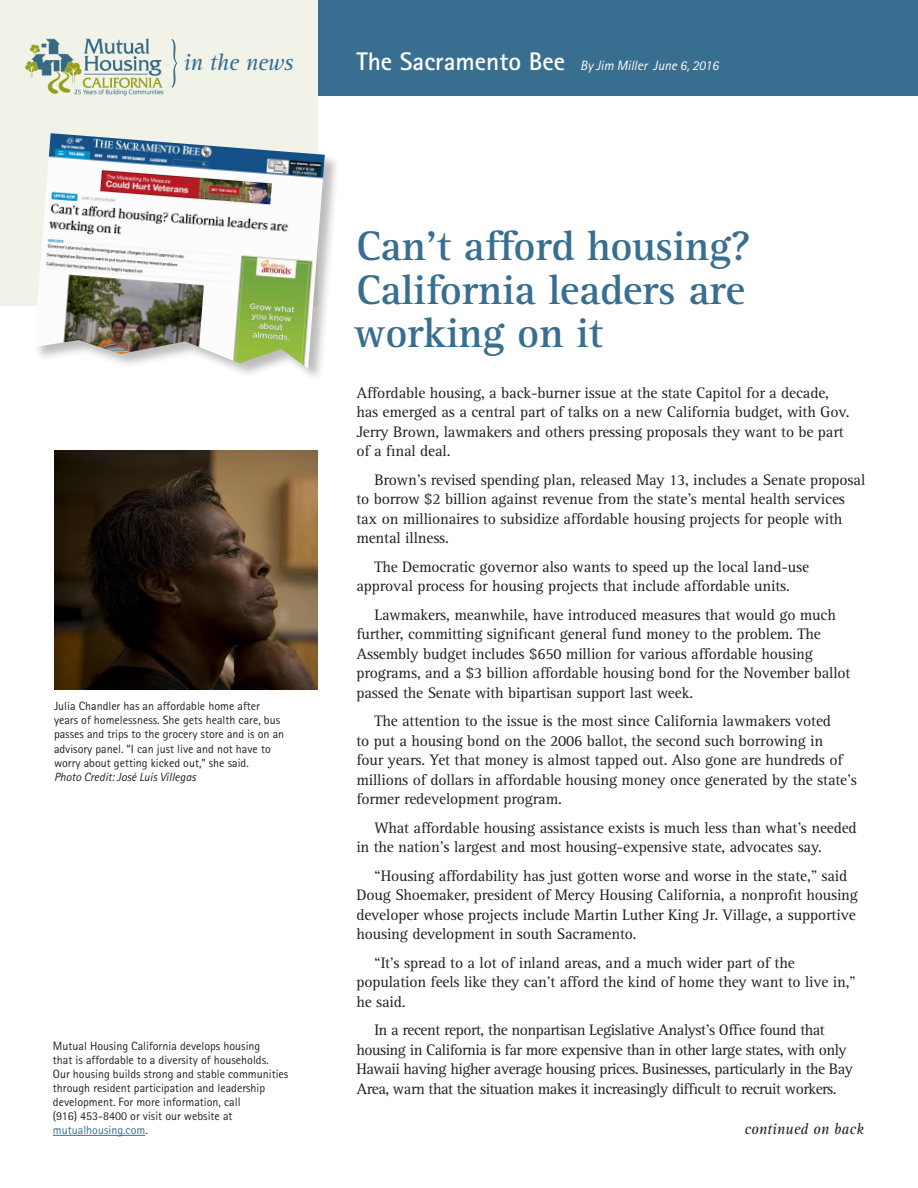
<style>
.page{position:relative;width:918px;height:1188px;background:#fff}
.page>*{position:absolute;margin:0;border:0;box-sizing:border-box;transform-origin:0 0}
.t1{font:700 42.75px/43.5px "Rotis Serif";letter-spacing:-.01em;color:#386e8f}
.t2{font:italic 23.85px "Rotis Serif";letter-spacing:-.02em;color:#386e8f}
.t3{font:15.75px/19.5px "Rotis Serif";letter-spacing:-.01em;color:#231f20}
.t4{font:15.75px/19.5px "Rotis Serif";letter-spacing:-.03em;color:#231f20}
.t5{font:italic 15.75px "Rotis Serif";color:#231f20}
.t6{font:italic 13.5px "Rotis Sans Serif";color:#fff}
.t7{font:12px/14.1px "Rotis Sans Serif";color:#231f20}
.s1{font-weight:700;font-style:normal;font-size:25.5px}
.s2{font-style:italic}
.s3{color:#386e8f}
</style>
<div class="page">
<div style="left:314px;top:0;width:604px;height:95px;background:#386e8f"></div>
<div style="left:0;top:0;width:318px;height:306px;background:#f1f3e8"></div>
<div style="left:34px;top:133px;width:306px;height:250px;background:#231f20;opacity:.3"></div>
<img style="left:34px;top:133px;width:291px;height:236px">
<img style="left:19px;top:38px;width:150px;height:58px">
<svg style="left:172px;top:39px;width:5px;height:49px"></svg>
<hr style="left:53px;top:1135px;width:92px;height:1px;background:#386e8f">
<img style="left:54px;top:450px;width:264px;height:240px">
<p class="t2" style="left:184px;top:49px;width:111px">in the news</p>
<p class="t6" style="left:356px;top:57px;width:364px"><span class="s1">The Sacramento Bee</span> By Jim Miller June 6, 2016</p>
<p class="t7" style="left:54px;top:699px;width:232px">Julia Chandler has an affordable home after years of homelessness. She gets health care, bus passes and trips to the grocery store and is on an advisory panel. “I can just live and not have to worry about getting kicked out,” she said.<br><span class="s2">Photo Credit: José Luis Villegas</span></p>
<p class="t7" style="left:53px;top:1038px;width:237px">Mutual Housing California develops housing<br>that is affordable to a diversity of households.<br>Our housing builds strong and stable communities through resident participation and leadership development. For more information, call<br>(916) 453-8400 or visit our website at <span class="s3">mutualhousing.com</span>.</p>
<p class="t1" style="left:353px;top:225px;width:399px">Can’t afford housing?<br>California leaders are working on it</p>
<p class="t3" style="left:356px;top:383px;width:495px">Affordable housing, a back-burner issue at the state Capitol for a decade, has emerged as a central part of talks on a new California budget, with Gov.<br>Jerry Brown, lawmakers and others pressing proposals they want to be part of a final deal.</p>
<p class="t3" style="left:356px;top:470px;width:510px;text-indent:18px">Brown’s revised spending plan, released May 13, includes a Senate proposal to borrow $2 billion against revenue from the state’s mental health services tax on millionaires to subsidize affordable housing projects for people with mental illness.</p>
<p class="t3" style="left:356px;top:557px;width:454px;text-indent:18px">The Democratic governor also wants to speed up the local land-use approval process for housing projects that include affordable units.</p>
<p class="t3" style="left:356px;top:605px;width:496px;text-indent:18px">Lawmakers, meanwhile, have introduced measures that would go much further, committing significant general fund money to the problem. The Assembly budget includes $650 million for various affordable housing programs, and a $3 billion affordable housing bond for the November ballot passed the Senate with bipartisan support last week.</p>
<p class="t3" style="left:356px;top:712px;width:502px;text-indent:18px">The attention to the issue is the most since California lawmakers voted<br>to put a housing bond on the 2006 ballot, the second such borrowing in<br>four years. Yet that money is almost tapped out. Also gone are hundreds of millions of dollars in affordable housing money once generated by the state’s former redevelopment program.</p>
<p class="t3" style="left:356px;top:818px;width:502px;text-indent:18px">What affordable housing assistance exists is much less than what’s needed in the nation’s largest and most housing-expensive state, advocates say.</p>
<p class="t3" style="left:356px;top:866px;width:503px;text-indent:18px">“Housing affordability has just gotten worse and worse in the state,” said Doug Shoemaker, president of Mercy Housing California, a nonprofit housing developer whose projects include Martin Luther King Jr. Village, a supportive housing development in south Sacramento.</p>
<p class="t3" style="left:356px;top:953px;width:501px;text-indent:18px">“It’s spread to a lot of inland areas, and a much wider part of the population feels like they can’t afford the kind of home they want to live in,” he said.</p>
<p class="t4" style="left:356px;top:1021px;width:498px;text-indent:18px">In a recent report, the nonpartisan Legislative Analyst’s Office found that housing in California is far more expensive than in other large states, with only Hawaii having higher average housing prices. Businesses, particularly in the Bay Area, warn that the situation makes it increasingly difficult to recruit workers.</p>
<p class="t5" style="left:744px;top:1120px;width:121px">continued on back</p>
</div>
